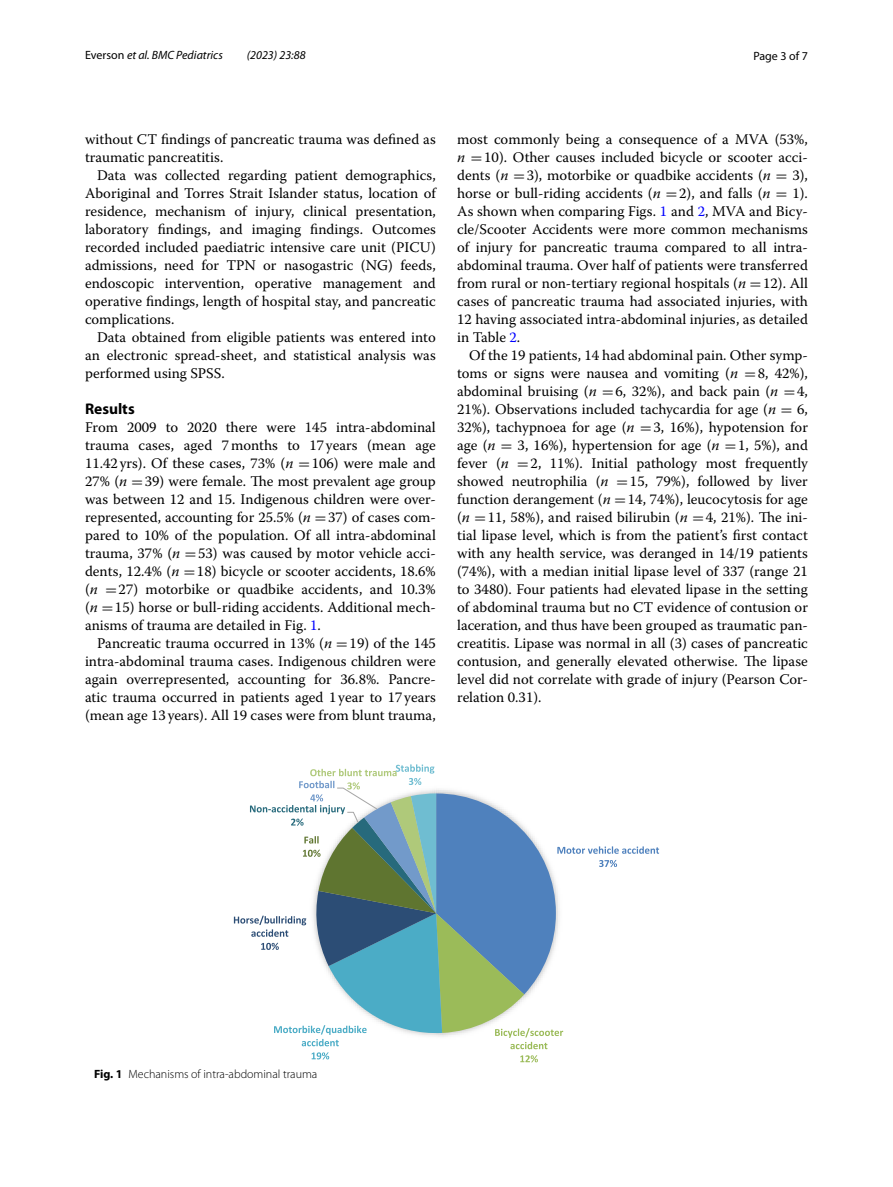
<style>
.page{position:relative;width:893px;height:1187px;background:#fff}
.page>*{position:absolute;margin:0;border:0;box-sizing:border-box;transform-origin:0 0}
.t1{font:700 15.45px "Myriad Pro";color:#000}
.t2{font:14.7px/18px "Warnock Pro";color:#000;text-align:justify}
.t3{font:300 12px "Myriad Pro";color:#000}
.t4{font:italic 12px "Myriad Pro";color:#000}
.t5{font:12px "Myriad Pro";color:#000}
.s1{font-style:normal}
.s2{font-style:italic}
.s3{font-family:"MTSY"}
.s4{color:#00f}
.s5{font-weight:700}
</style>
<div class="page">
<svg style="left:234px;top:764px;width:425px;height:298px"></svg>
<p class="t4" style="left:85px;top:48px;width:139px"><span class="s1">Everson</span> et al. BMC Pediatrics</p>
<p class="t4" style="left:247px;top:48px;width:60px">(2023) 23:88</p>
<p class="t5" style="left:753px;top:48px;width:56px">Page 3 of 7</p>
<p class="t2" style="left:85px;top:130px;width:352px">without CT findings of pancreatic trauma was defined as traumatic pancreatitis.</p>
<p class="t2" style="left:85px;top:166px;width:352px;text-indent:12px">Data was collected regarding patient demographics, Aboriginal and Torres Strait Islander status, location of residence, mechanism of injury, clinical presentation, laboratory findings, and imaging findings. Outcomes recorded included paediatric intensive care unit (PICU) admissions, need for TPN or nasogastric (NG) feeds, endoscopic intervention, operative management and operative findings, length of hospital stay, and pancreatic complications.</p>
<p class="t2" style="left:85px;top:328px;width:352px;text-indent:12px">Data obtained from eligible patients was entered into an electronic spread-sheet, and statistical analysis was performed using SPSS.</p>
<p class="t1" style="left:85px;top:398px;width:51px">Results</p>
<p class="t2" style="left:85px;top:418px;width:352px">From 2009 to 2020 there were 145 intra-abdominal trauma cases, aged 7months to 17years (mean age 11.42yrs). Of these cases, 73% (<span class="s2">n</span> <span class="s3">=</span>106) were male and 27% (<span class="s2">n</span> <span class="s3">=</span>39) were female. The most prevalent age group was between 12 and 15. Indigenous children were over&shy;represented, accounting for 25.5% (<span class="s2">n</span> <span class="s3">=</span>37) of cases com&shy;pared to 10% of the population. Of all intra-abdominal trauma, 37% (<span class="s2">n</span> <span class="s3">=</span>53) was caused by motor vehicle acci&shy;dents, 12.4% (<span class="s2">n</span> <span class="s3">=</span>18) bicycle or scooter accidents, 18.6% (<span class="s2">n</span> <span class="s3">=</span>27) motorbike or quadbike accidents, and 10.3% (<span class="s2">n</span> <span class="s3">=</span>15) horse or bull-riding accidents. Additional mech&shy;anisms of trauma are detailed in Fig. <span class="s4">1</span>.</p>
<p class="t2" style="left:85px;top:634px;width:352px;text-indent:12px">Pancreatic trauma occurred in 13% (<span class="s2">n</span> <span class="s3">=</span>19) of the 145 intra-abdominal trauma cases. Indigenous children were again overrepresented, accounting for 36.8%. Pancre&shy;atic trauma occurred in patients aged 1 year to 17years (mean age 13years). All 19 cases were from blunt trauma,</p>
<p class="t2" style="left:457px;top:130px;width:352px">most commonly being a consequence of a MVA (53%, <span class="s2">n</span> <span class="s3">=</span>10). Other causes included bicycle or scooter acci&shy;dents (<span class="s2">n</span> <span class="s3">=</span>3), motorbike or quadbike accidents (<span class="s2">n</span> <span class="s3">=</span> 3), horse or bull-riding accidents (<span class="s2">n</span> <span class="s3">=</span>2), and falls (<span class="s2">n</span> <span class="s3">=</span> 1).<br>As shown when comparing Figs. <span class="s4">1</span> and <span class="s4">2</span>, MVA and Bicy&shy;cle/Scooter Accidents were more common mechanisms of injury for pancreatic trauma compared to all intra&shy;abdominal trauma. Over half of patients were transferred from rural or non-tertiary regional hospitals (<span class="s2">n</span> <span class="s3">=</span>12). All cases of pancreatic trauma had associated injuries, with 12 having associated intra-abdominal injuries, as detailed in Table <span class="s4">2</span>.</p>
<p class="t2" style="left:457px;top:346px;width:352px;text-indent:12px">Of the 19 patients, 14 had abdominal pain. Other symp&shy;toms or signs were nausea and vomiting (<span class="s2">n</span> <span class="s3">=</span>8, 42%), abdominal bruising (<span class="s2">n</span> <span class="s3">=</span>6, 32%), and back pain (<span class="s2">n</span> <span class="s3">=</span>4, 21%). Observations included tachycardia for age (<span class="s2">n</span> <span class="s3">=</span> 6, 32%), tachypnoea for age (<span class="s2">n</span> <span class="s3">=</span>3, 16%), hypotension for age (<span class="s2">n</span> <span class="s3">=</span> 3, 16%), hypertension for age (<span class="s2">n</span> <span class="s3">=</span>1, 5%), and fever (<span class="s2">n</span> <span class="s3">=</span>2, 11%). Initial pathology most frequently showed neutrophilia (<span class="s2">n</span> <span class="s3">=</span>15, 79%), followed by liver function derangement (<span class="s2">n</span> <span class="s3">=</span>14, 74%), leucocytosis for age (<span class="s2">n</span> <span class="s3">=</span>11, 58%), and raised bilirubin (<span class="s2">n</span> <span class="s3">=</span>4, 21%). The ini&shy;tial lipase level, which is from the patient’s first contact with any health service, was deranged in 14/19 patients (74%), with a median initial lipase level of 337 (range 21 to 3480). Four patients had elevated lipase in the setting of abdominal trauma but no CT evidence of contusion or laceration, and thus have been grouped as traumatic pan&shy;creatitis. Lipase was normal in all (3) cases of pancreatic contusion, and generally elevated otherwise. The lipase level did not correlate with grade of injury (Pearson Cor&shy;relation 0.31).</p>
<p class="t3" style="left:94px;top:1066px;width:225px"><span class="s5">Fig. 1</span> Mechanisms of intra-abdominal trauma</p>
</div>
